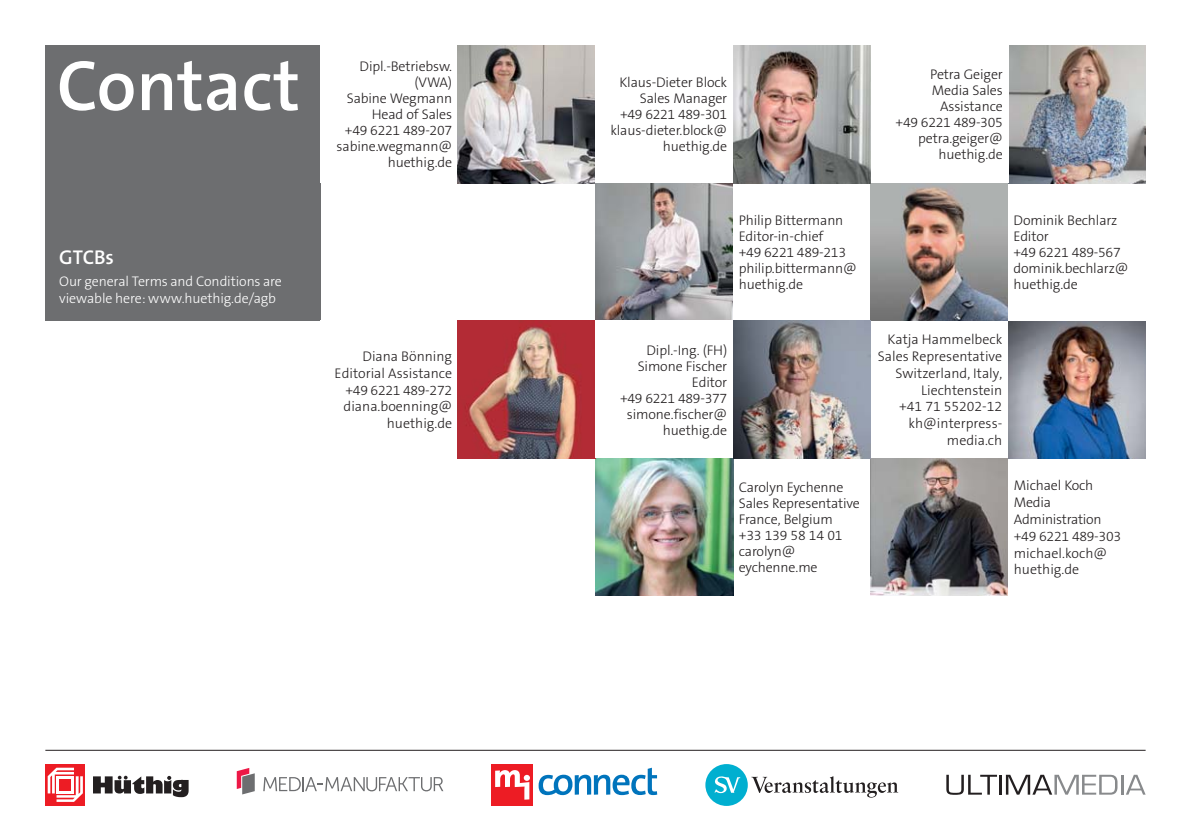
<style>
.page{position:relative;width:1191px;height:840px;background:#fff}
.page>*{position:absolute;margin:0;border:0;box-sizing:border-box;transform-origin:0 0}
.t1{font:600 72px "The Sans Os F";color:#fff}
.t2{font:600 20px "The Sans Os F";letter-spacing:-.01em;color:#fff}
.t3{font:300 14px/16px "The Sans Os F";letter-spacing:-.01em;color:#231f20;text-align:right}
.t4{font:300 14px/16.8px "The Sans Os F";letter-spacing:-.01em;color:#fff}
</style>
<div class="page">
<div style="left:45px;top:45px;width:275px;height:275px;background:#6d6e70"></div>
<img style="left:458px;top:45px;width:137px;height:138px">
<img style="left:595px;top:458px;width:138px;height:137px">
<img style="left:870px;top:458px;width:137px;height:137px">
<img style="left:595px;top:183px;width:138px;height:137px">
<img style="left:1008px;top:321px;width:137px;height:137px">
<img style="left:870px;top:183px;width:137px;height:137px">
<img style="left:458px;top:320px;width:137px;height:138px">
<img style="left:733px;top:45px;width:137px;height:138px">
<img style="left:1009px;top:45px;width:136px;height:138px">
<hr style="left:45px;top:749px;width:1100px;height:1px;background:#231f20">
<svg style="left:538px;top:767px;width:119px;height:27px"></svg>
<div style="left:491px;top:763px;width:42px;height:42px;background:#ed1c24"></div>
<svg style="left:495px;top:770px;width:35px;height:29px"></svg>
<div style="left:45px;top:763px;width:40px;height:42px;background:#ed1c24"></div>
<svg style="left:48px;top:767px;width:35px;height:34px"></svg>
<div style="left:57px;top:775px;width:17px;height:18px;background:#fff"></div>
<div style="left:59px;top:778px;width:12px;height:12px;background:#ed1c24"></div>
<svg style="left:93px;top:775px;width:96px;height:21px"></svg>
<svg style="left:946px;top:774px;width:51px;height:20px"></svg>
<hr style="left:999px;top:774px;width:2px;height:20px;background:#231f20">
<svg style="left:1006px;top:774px;width:111px;height:20px"></svg>
<hr style="left:1121px;top:774px;width:2px;height:20px;background:#888a8c">
<svg style="left:1126px;top:774px;width:19px;height:20px"></svg>
<svg style="left:237px;top:768px;width:18px;height:26px"></svg>
<svg style="left:263px;top:777px;width:180px;height:14px"></svg>
<div style="left:705px;top:763px;width:43px;height:42px;background:#00afd0;border-radius:50%"></div>
<svg style="left:714px;top:776px;width:26px;height:16px"></svg>
<svg style="left:751px;top:776px;width:147px;height:21px"></svg>
<img style="left:733px;top:320px;width:137px;height:138px">
<h1 class="t1" style="left:57px;top:50px;width:245px">Contact</h1>
<p class="t3" style="left:337px;top:59px;width:117px">Dipl.-Betriebsw. (VWA)<br>Sabine Wegmann<br>Head of Sales<br>+49 6221 489-207 sabine.wegmann@ huethig.de</p>
<h2 class="t2" style="left:59px;top:247px;width:56px">GTCBs</h2>
<p class="t4" style="left:59px;top:273px;width:224px">Our general Terms and Conditions are viewable here: www.huethig.de/agb</p>
<p class="t3" style="left:334px;top:348px;width:119px;line-height:16.8px">Diana Bönning<br>Editorial Assistance +49 6221 489-272 diana.boenning@ huethig.de</p>
<p class="t3" style="left:610px;top:75px;width:118px">Klaus-Dieter Block<br>Sales Manager<br>+49 6221 489-301 klaus-dieter.block@ huethig.de</p>
<p class="t3" style="left:895px;top:67px;width:109px">Petra Geiger<br>Media Sales<br>Assistance<br>+49 6221 489-305 petra.geiger@ huethig.de</p>
<p class="t3" style="left:739px;top:213px;width:119px;text-align:left">Philip Bittermann<br>Editor-in-chief<br>+49 6221 489-213 philip.bittermann@ huethig.de</p>
<p class="t3" style="left:620px;top:342px;width:109px">Dipl.-Ing. (FH)<br>Simone Fischer<br>Editor<br>+49 6221 489-377 simone.fischer@ huethig.de</p>
<p class="t3" style="left:1013px;top:213px;width:116px;text-align:left">Dominik Bechlarz<br>Editor<br>+49 6221 489-567 dominik.bechlarz@ huethig.de</p>
<p class="t3" style="left:877px;top:331px;width:126px;line-height:16.8px">Katja Hammelbeck<br>Sales Representative<br>Switzerland, Italy,<br>Liechtenstein<br>+41 71 55202-12 kh@interpress&shy;media.ch</p>
<p class="t3" style="left:739px;top:480px;width:122px;text-align:left">Carolyn Eychenne<br>Sales Representative<br>France, Belgium<br>+33 139 58 14 01 carolyn@ eychenne.me</p>
<p class="t3" style="left:1014px;top:477px;width:109px;line-height:16.8px;text-align:left">Michael Koch<br>Media<br>Administration +49 6221 489-303 michael.koch@ huethig.de</p>
</div>
